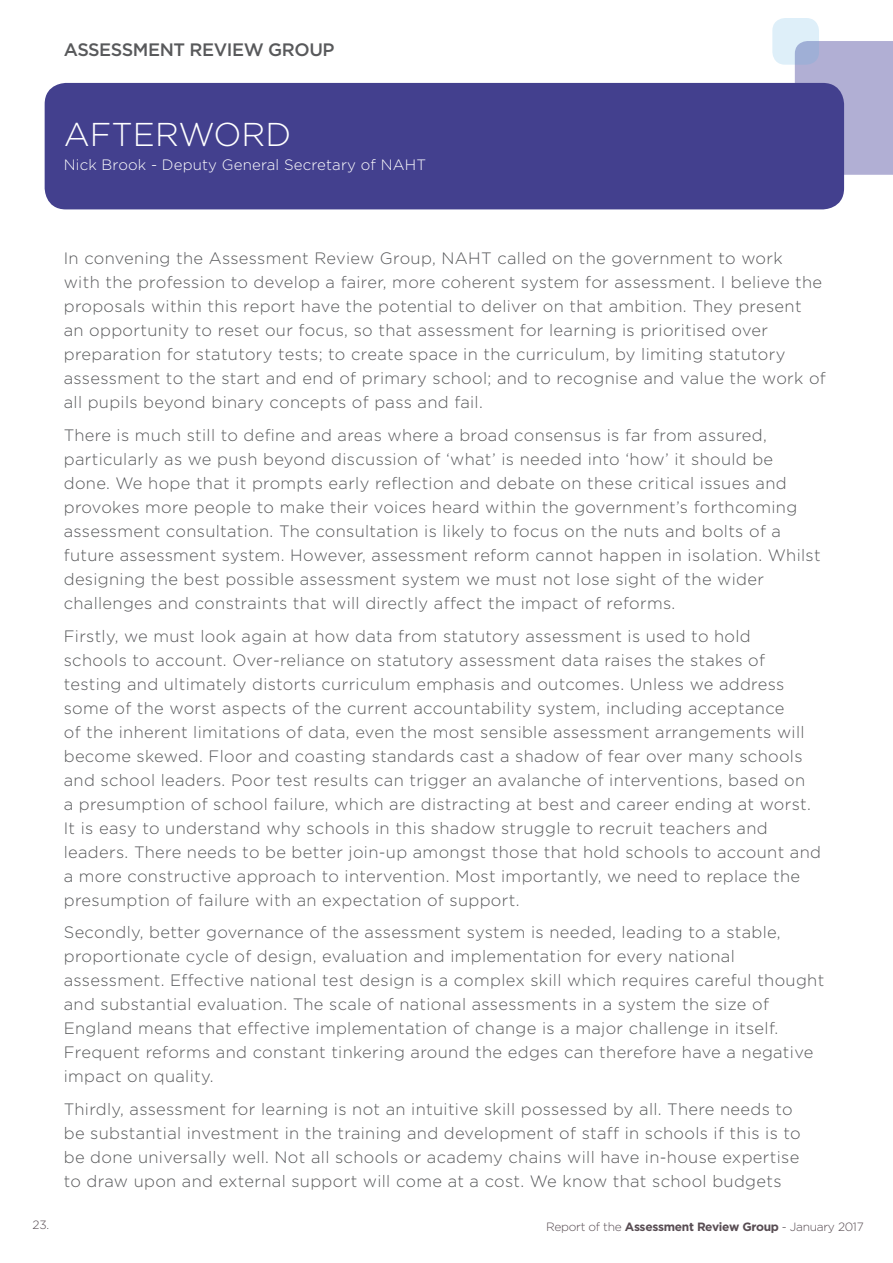
<style>
.page{position:relative;width:893px;height:1263px;background:#fff}
.page>*{position:absolute;margin:0;border:0;box-sizing:border-box;transform-origin:0 0}
.t1{font:300 33px "Gotham";color:#fff}
.t2{font:500 18px "Gotham";letter-spacing:-.025em;color:#58595b}
.t3{font:300 16.5px/24px "Gotham";letter-spacing:.02em;color:#58595b}
.t4{font:300 15px "Gotham";letter-spacing:.01em;color:#fff}
.t5{font:300 12px "Gotham";letter-spacing:-.025em;color:#584d53}
.s1{font-weight:700}
</style>
<div class="page">
<div style="left:795px;top:41px;width:98px;height:134px;background:#b1afd4"></div>
<svg style="left:772px;top:18px;width:47px;height:47px;background:#cedff0"></svg>
<div style="left:45px;top:83px;width:799px;height:126px;background:#43408e;border-radius:21px"></div>
<p class="t2" style="left:64px;top:39px;width:272px">ASSESSMENT REVIEW GROUP</p>
<h1 class="t1" style="left:64px;top:116px;width:229px">AFTERWORD</h1>
<p class="t4" style="left:64px;top:156px;width:364px">Nick Brook - Deputy General Secretary of NAHT</p>
<p class="t3" style="left:64px;top:246px;width:764px">In convening the Assessment Review Group, NAHT called on the government to work<br>with the profession to develop a fairer, more coherent system for assessment. I believe the proposals within this report have the potential to deliver on that ambition. They present<br>an opportunity to reset our focus, so that assessment for learning is prioritised over preparation for statutory tests; to create space in the curriculum, by limiting statutory assessment to the start and end of primary school; and to recognise and value the work of all pupils beyond binary concepts of pass and fail.</p>
<p class="t3" style="left:64px;top:423px;width:758px">There is much still to define and areas where a broad consensus is far from assured, particularly as we push beyond discussion of ‘what’ is needed into ‘how’ it should be done. We hope that it prompts early reflection and debate on these critical issues and provokes more people to make their voices heard within the government’s forthcoming assessment consultation. The consultation is likely to focus on the nuts and bolts of a future assessment system. However, assessment reform cannot happen in isolation. Whilst designing the best possible assessment system we must not lose sight of the wider challenges and constraints that will directly affect the impact of reforms.</p>
<p class="t3" style="left:64px;top:623px;width:759px">Firstly, we must look again at how data from statutory assessment is used to hold<br>schools to account. Over-reliance on statutory assessment data raises the stakes of testing and ultimately distorts curriculum emphasis and outcomes. Unless we address some of the worst aspects of the current accountability system, including acceptance<br>of the inherent limitations of data, even the most sensible assessment arrangements will become skewed. Floor and coasting standards cast a shadow of fear over many schools and school leaders. Poor test results can trigger an avalanche of interventions, based on<br>a presumption of school failure, which are distracting at best and career ending at worst.<br>It is easy to understand why schools in this shadow struggle to recruit teachers and leaders. There needs to be better join-up amongst those that hold schools to account and a more constructive approach to intervention. Most importantly, we need to replace the presumption of failure with an expectation of support.</p>
<p class="t3" style="left:64px;top:920px;width:762px">Secondly, better governance of the assessment system is needed, leading to a stable, proportionate cycle of design, evaluation and implementation for every national assessment. Effective national test design is a complex skill which requires careful thought and substantial evaluation. The scale of national assessments in a system the size of England means that effective implementation of change is a major challenge in itself.<br>Frequent reforms and constant tinkering around the edges can therefore have a negative impact on quality.</p>
<p class="t3" style="left:64px;top:1097px;width:738px">Thirdly, assessment for learning is not an intuitive skill possessed by all. There needs to be substantial investment in the training and development of staff in schools if this is to be done universally well. Not all schools or academy chains will have in-house expertise to draw upon and external support will come at a cost. We know that school budgets</p>
<p class="t5" style="left:33px;top:1219px;width:18px">23.</p>
<p class="t5" style="left:546px;top:1220px;width:319px">Report of the <span class="s1">Assessment Review Group</span> - January 2017</p>
</div>
